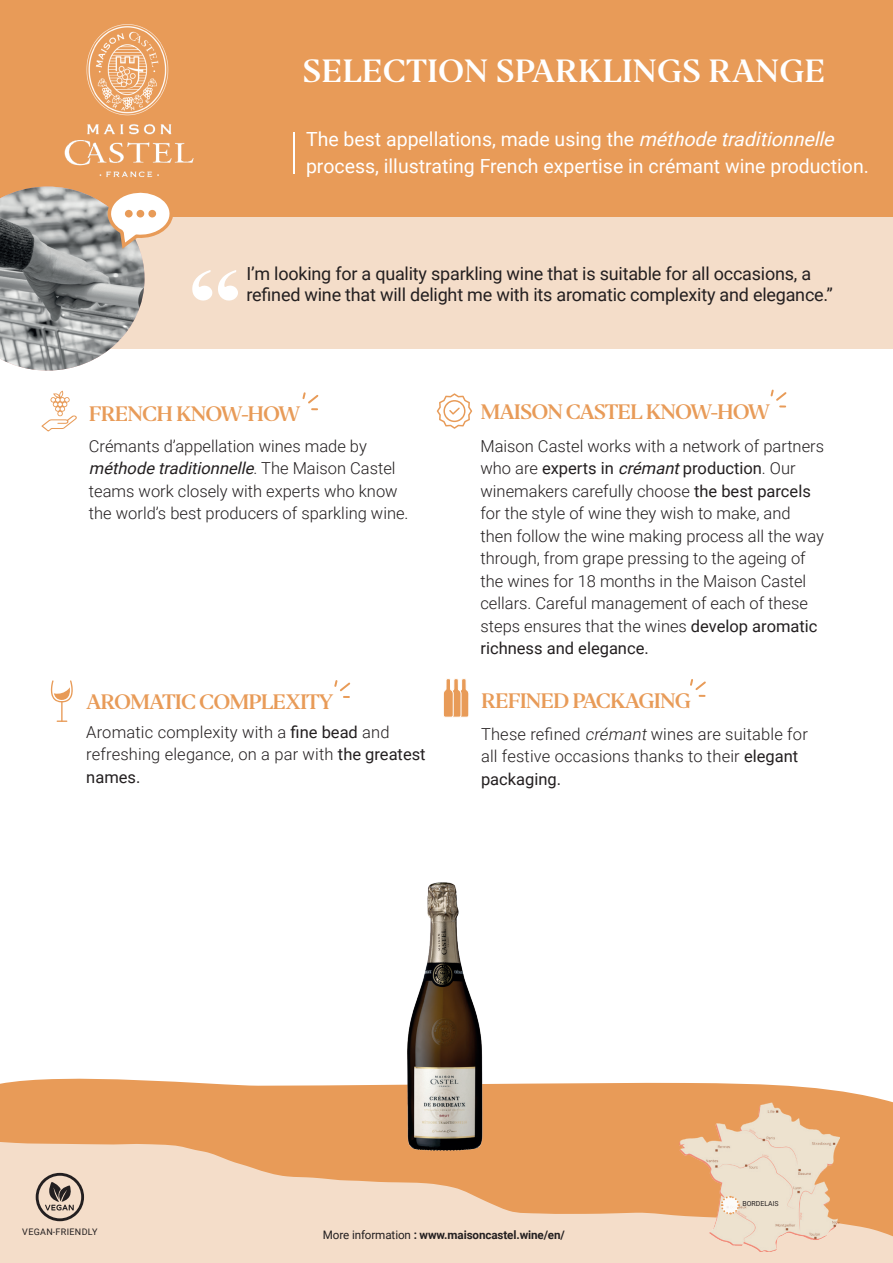
<style>
.page{position:relative;width:893px;height:1263px;background:#fff}
.page>*{position:absolute;margin:0;border:0;box-sizing:border-box;transform-origin:0 0}
.t1{font:700 30px "Editor";color:#fff}
.t2{font:19.5px/27px "Roboto";color:#fff}
.t3{font:700 19.5px "Editor";letter-spacing:-.05em;color:#e89b58}
.t4{font:18px/21.6px "Roboto";letter-spacing:-.01em;color:#231f20}
.t5{font:300 16.5px/22.5px "Roboto";color:#231f20}
.t6{font:700 11.7px "Roboto";letter-spacing:-.01em;color:#231f20}
.t7{font:9px "Roboto";letter-spacing:.035em;color:#231f20}
.t8{font:6.9px "Roboto";color:#231f20}
.s1{font-style:italic}
.s2{font-weight:400;font-style:italic}
.s3{font-weight:400}
</style>
<div class="page">
<div style="left:0;top:198px;width:893px;height:151px;background:#f4ddc9"></div>
<svg style="left:0;top:1078px;width:893px;height:60px;background:#eaa66b"></svg>
<svg style="left:0;top:1138px;width:893px;height:125px;background:#efc6a1"></svg>
<svg style="left:437px;top:393px;width:35px;height:36px"></svg>
<svg style="left:443px;top:678px;width:26px;height:39px"></svg>
<svg style="left:192px;top:270px;width:46px;height:31px"></svg>
<div style="left:0;top:0;width:893px;height:216px;background:#e89b58"></div>
<hr style="left:293px;top:132px;width:2px;height:42px;background:#fff">
<svg style="left:0;top:187px;width:174px;height:184px"></svg>
<div style="left:125px;top:210px;width:8px;height:7px;background:#e89b58;border-radius:50%"></div>
<div style="left:136px;top:210px;width:8px;height:8px;background:#e89b58;border-radius:50%"></div>
<div style="left:148px;top:210px;width:8px;height:8px;background:#e89b58;border-radius:50%"></div>
<svg style="left:690px;top:679px;width:16px;height:18px"></svg>
<svg style="left:770px;top:389px;width:17px;height:18px"></svg>
<svg style="left:302px;top:392px;width:17px;height:18px"></svg>
<svg style="left:334px;top:680px;width:17px;height:18px"></svg>
<img style="left:679px;top:1102px;width:160px;height:149px">
<svg style="left:51px;top:680px;width:22px;height:42px"></svg>
<svg style="left:36px;top:1173px;width:48px;height:48px;background:#b09f92"></svg>
<svg style="left:41px;top:391px;width:36px;height:41px"></svg>
<img style="left:407px;top:882px;width:76px;height:270px">
<svg style="left:710px;top:1195px;width:128px;height:68px;background:#eed9c4"></svg>
<img style="left:64px;top:124px;width:130px;height:53px">
<img style="left:86px;top:24px;width:83px;height:92px">
<h1 class="t1" style="left:303px;top:52px;width:524px">SELECTION SPARKLINGS RANGE</h1>
<p class="t2" style="left:306px;top:125px;width:564px">The best appellations, made using the <span class="s1">méthodetraditionnelle </span>process, illustrating French expertise in crémant wine production.</p>
<p class="t4" style="left:247px;top:262px;width:588px">I’m looking for a quality sparkling wine that is suitable for all occasions, a refined wine that will delight me with its aromatic complexity and elegance.”</p>
<p class="t3" style="left:89px;top:401px;width:213px">FRENCH KNOW-HOW</p>
<p class="t3" style="left:480px;top:399px;width:291px">MAISON CASTEL KNOW-HOW</p>
<p class="t5" style="left:89px;top:434px;width:321px">Crémants d’appellation wines made by <span class="s2">méthode traditionnelle</span>. T h e M a i s o n C a s t e l teams work closely with experts who know the world’s best producers of sparkling wine.</p>
<p class="t5" style="left:480px;top:434px;width:345px">Maison Castel works with a network of partners who are <span class="s3">experts in</span> <span class="s2">crémant</span><span class="s3">production</span>. Our winemakers carefully choose <span class="s3">the best parcels </span>for the style of wine they wish to make, and then follow the wine making process all the way through, from grape pressing to the ageing of the wines for 18 months in the Maison Castel cellars. Careful management of each of these steps ensures that the wines <span class="s3">develop aromatic richness and elegance.</span></p>
<p class="t3" style="left:86px;top:689px;width:249px">AROMATIC COMPLEXITY</p>
<p class="t3" style="left:481px;top:689px;width:212px">REFINED PACKAGING</p>
<p class="t5" style="left:86px;top:720px;width:341px">Aromatic complexity with a <span class="s3">fine bead</span> and refreshing elegance, on a par with <span class="s3">the greatest names.</span></p>
<p class="t5" style="left:481px;top:722px;width:328px">These refined <span class="s1">crémant</span>wines are suitable for all festive occasions thanks to their <span class="s3">elegant packaging.</span></p>
<p class="t7" style="left:22px;top:1225px;width:77px">VEGAN-FRIENDLY</p>
<p class="t6" style="left:323px;top:1227px;width:244px"><span class="s3">More information</span> : www.maisoncastel.wine/en/</p>
<p class="t8" style="left:742px;top:1199px;width:38px">BORDELAIS</p>
</div>
